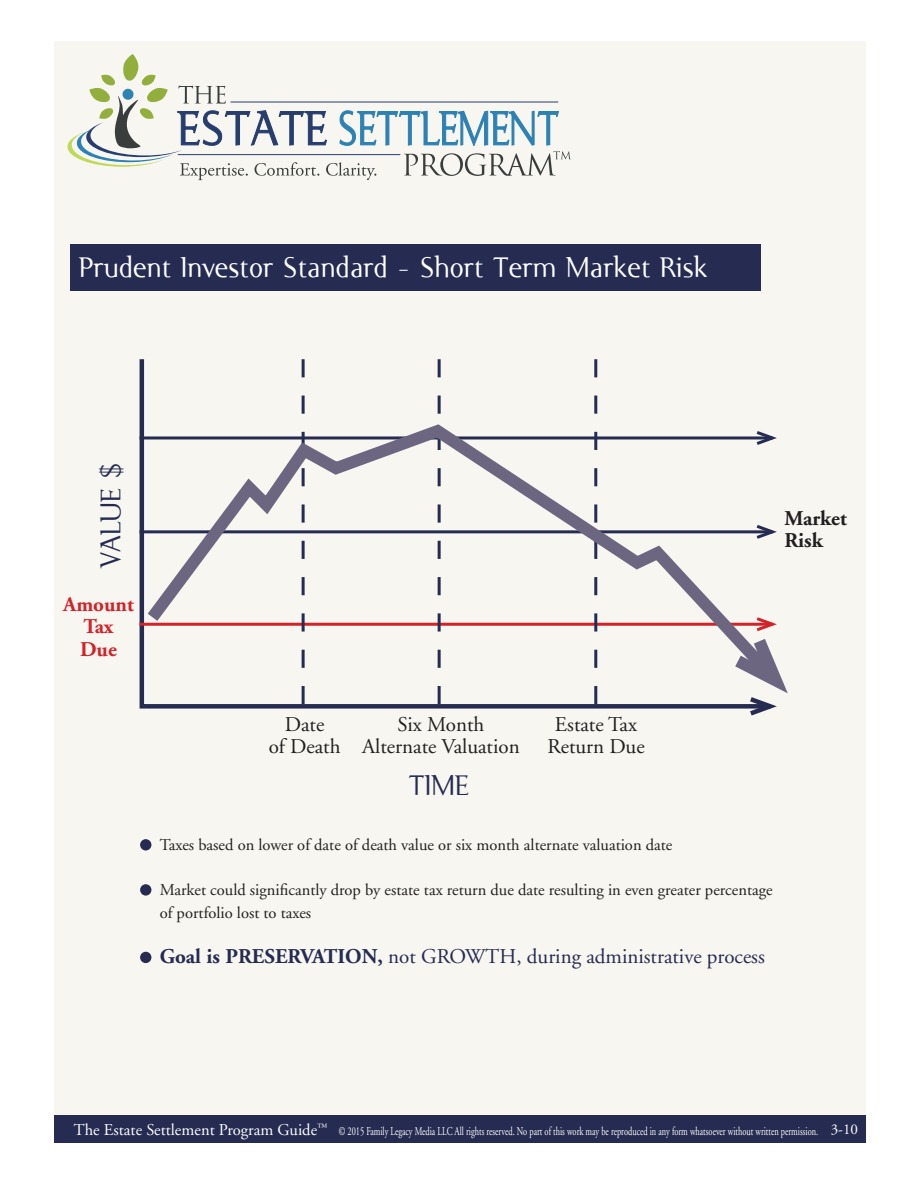
<style>
.page{position:relative;width:918px;height:1188px;background:#fff}
.page>*{position:absolute;margin:0;border:0;box-sizing:border-box;transform-origin:0 0}
.t1{font:33px "Ela Demiserif";color:#fff}
.t2{font:33px "Ela Demiserif";color:#252b51}
.t3{font:21px "Adobe Garamond";color:#252b51}
.t4{font:21px/22.5px "Adobe Garamond";color:#231f20;text-align:center}
.t5{font:700 21px/22.5px "Adobe Garamond";color:#d1232a;text-align:center}
.t6{font:700 21px/22.5px "Adobe Garamond";color:#231f20}
.t7{font:16.5px/22.5px "Adobe Garamond";color:#231f20}
.t8{font:16.5px "Adobe Garamond";color:#fff}
.t9{font:15px "Adobe Garamond";color:#fff}
.t10{font:12px "Adobe Garamond";color:#fff;scale:.7 1}
.s1{color:#252b51}
.s2{font-size:16.5px}
.s3{font-weight:700}
</style>
<div class="page">
<div style="left:55px;top:41px;width:811px;height:1082px;background:#f7f6f0"></div>
<div style="left:55px;top:1115px;width:811px;height:28px;background:#252b51"></div>
<svg style="left:68px;top:54px;width:503px;height:126px"></svg>
<div style="left:123px;top:89px;width:11px;height:11px;background:#2d81b3;border-radius:50%"></div>
<div style="left:70px;top:244px;width:691px;height:46px;background:#252b51"></div>
<svg style="left:139px;top:359px;width:583px;height:350px"></svg>
<svg style="left:302px;top:359px;width:3px;height:345px"></svg>
<svg style="left:438px;top:359px;width:3px;height:345px"></svg>
<svg style="left:594px;top:359px;width:3px;height:345px"></svg>
<svg style="left:139px;top:418px;width:638px;height:279px"></svg>
<svg style="left:722px;top:615px;width:66px;height:101px"></svg>
<div style="left:140px;top:839px;width:11px;height:11px;background:#252b51;border-radius:50%"></div>
<div style="left:140px;top:884px;width:11px;height:12px;background:#252b51;border-radius:50%"></div>
<div style="left:140px;top:952px;width:11px;height:11px;background:#252b51;border-radius:50%"></div>
<h1 class="t1" style="left:79px;top:250px;width:630px">Prudent Investor Standard - Short Term Market Risk</h1>
<h1 class="t2" style="left:93px;top:567px;width:106px;rotate:-90deg">VALUE $</h1>
<p class="t5" style="left:63px;top:593px;width:72px">Amount<br>Tax<br>Due</p>
<p class="t6" style="left:784px;top:507px;width:64px">Market<br>Risk</p>
<p class="t4" style="left:269px;top:713px;width:73px">Date<br>of Death</p>
<p class="t4" style="left:362px;top:713px;width:159px">Six Month<br>Alternate Valuation</p>
<h1 class="t2" style="left:408px;top:767px;width:62px">TIME</h1>
<p class="t4" style="left:547px;top:713px;width:99px">Estate Tax<br>Return Due</p>
<p class="t7" style="left:142px;top:834px;width:532px"><span class="s1">•</span> Taxes based on lower of date of death value or six month alternate valuation date</p>
<p class="t7" style="left:160px;top:879px;width:614px;text-indent:-18px"><span class="s1">•</span> Market could significantly drop by estate tax return due date resulting in even greater percentage of portfolio lost to taxes</p>
<p class="t3" style="left:142px;top:945px;width:625px"><span class="s2">•</span> <span class="s3">Goal is PRESERVATION,</span> not GROWTH, during administrative process</p>
<p class="t8" style="left:74px;top:1121px;width:255px">The Estate Settlement Program Guide<sup>™</sup></p>
<p class="t9" style="left:831px;top:1121px;width:29px">3-10</p>
<p class="t10" style="left:339px;top:1125px;width:687px">© 2015 Family Legacy Media LLC All rights reserved. No part of this work may be reproduced in any form whatsoever without written permission.</p>
</div>
